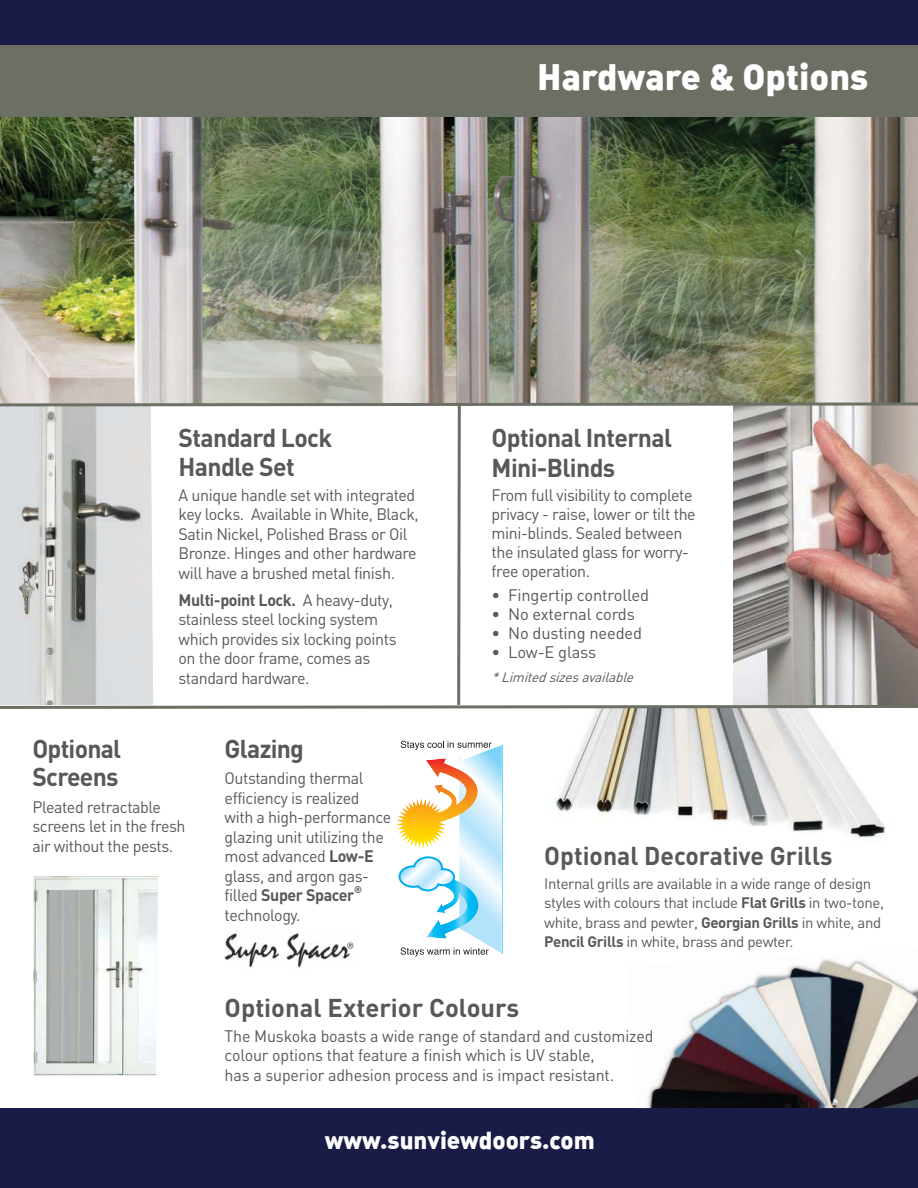
<style>
.page{position:relative;width:918px;height:1188px;background:#fff}
.page>*{position:absolute;margin:0;border:0;box-sizing:border-box;transform-origin:0 0}
.t1{font:36px "DIN Black Alternate";color:#fff}
.t2{font:700 25.5px/28.5px "DIN";letter-spacing:-.025em;color:#57585a}
.t3{font:700 25.5px "DIN";color:#57585a}
.t4{font:24px "DIN Black Alternate";color:#fff}
.t5{font:16.5px/19.5px "DIN";letter-spacing:-.025em;color:#57585a}
.t6{font:15px/19.5px "DIN";letter-spacing:-.025em;color:#57585a}
.t7{font:italic 13.5px "DIN";color:#57585a}
.t8{font:700 9.6px "DIN";color:#57585a}
.s1{font-weight:700}
</style>
<div class="page">
<div style="left:0;top:1108px;width:918px;height:80px;background:#1a1c48"></div>
<div style="left:0;top:0;width:918px;height:45px;background:#1a1c48"></div>
<img style="left:647px;top:959px;width:271px;height:149px">
<img style="left:0;top:116px;width:918px;height:285px">
<img style="left:554px;top:710px;width:332px;height:128px">
<div style="left:0;top:45px;width:918px;height:71px;background:#6c6f64"></div>
<hr style="left:502px;top:745px;width:1px;height:208px;background:#7ad2f6">
<svg style="left:398px;top:740px;width:104px;height:217px"></svg>
<img style="left:225px;top:933px;width:129px;height:35px">
<svg style="left:347px;top:943px;width:6px;height:6px"></svg>
<svg style="left:0;top:401px;width:918px;height:309px"></svg>
<img style="left:33px;top:876px;width:125px;height:200px">
<h1 class="t1" style="left:537px;top:63px;width:333px">Hardware &amp; Options</h1>
<h2 class="t2" style="left:179px;top:426px;width:155px">Standard Lock<br>Handle Set</h2>
<p class="t5" style="left:179px;top:486px;width:242px">A unique handle set with integrated key locks. Available in White, Black, Satin Nickel, Polished Brass or Oil Bronze. Hinges and other hardware will have a brushed metal finish.</p>
<p class="t5" style="left:179px;top:591px;width:220px"><span class="s1">Multi-point Lock.</span> A heavy-duty, stainless steel locking system which provides six locking points on the door frame, comes as standard hardware.</p>
<h2 class="t2" style="left:32px;top:737px;width:90px">Optional<br>Screens</h2>
<p class="t5" style="left:32px;top:798px;width:155px">Pleated retractable screens let in the fresh air without the pests.</p>
<h2 class="t2" style="left:225px;top:737px;width:81px">Glazing</h2>
<p class="t5" style="left:225px;top:770px;width:168px">Outstanding thermal efficiency is realized with a high-performance glazing unit utilizing the most advanced <span class="s1">Low-E </span>glass, and argon gas&shy;filled <span class="s1">Super Spacer</span></p>
<p class="t8" style="left:354px;top:886px;width:9px">®</p>
<p class="t5" style="left:225px;top:906px;width:77px">technology.</p>
<h2 class="t2" style="left:492px;top:426px;width:182px;line-height:30px">Optional Internal<br>Mini-Blinds</h2>
<p class="t5" style="left:492px;top:487px;width:206px;line-height:18.9px">From full visibility to complete privacy - raise, lower or tilt the mini-blinds. Sealed between the insulated glass for worry&shy;free operation.</p>
<p class="t5" style="left:492px;top:587px;width:159px">• Fingertip controlled</p>
<p class="t5" style="left:492px;top:605px;width:145px">• No external cords</p>
<p class="t5" style="left:492px;top:624px;width:152px">• No dusting needed</p>
<p class="t5" style="left:492px;top:643px;width:106px">• Low-E glass</p>
<p class="t7" style="left:492px;top:671px;width:147px">*Limitedsizesavailable</p>
<h2 class="t3" style="left:544px;top:847px;width:290px">Optional Decorative Grills</h2>
<p class="t6" style="left:544px;top:874px;width:341px">Internal grills are available in a wide range of design styles with colours that include <span class="s1">Flat Grills</span> in two-tone, white, brass and pewter, <span class="s1">Georgian Grills</span> in white, and <span class="s1">Pencil Grills</span> in white, brass and pewter.</p>
<h2 class="t3" style="left:225px;top:998px;width:296px">Optional Exterior Colours</h2>
<p class="t5" style="left:225px;top:1027px;width:430px">The Muskoka boasts a wide range of standard and customized colour options that feature a finish which is UV stable,<br>has a superior adhesion process and is impact resistant.</p>
<h3 class="t4" style="left:325px;top:1131px;width:271px">www.sunviewdoors.com</h3>
</div>
